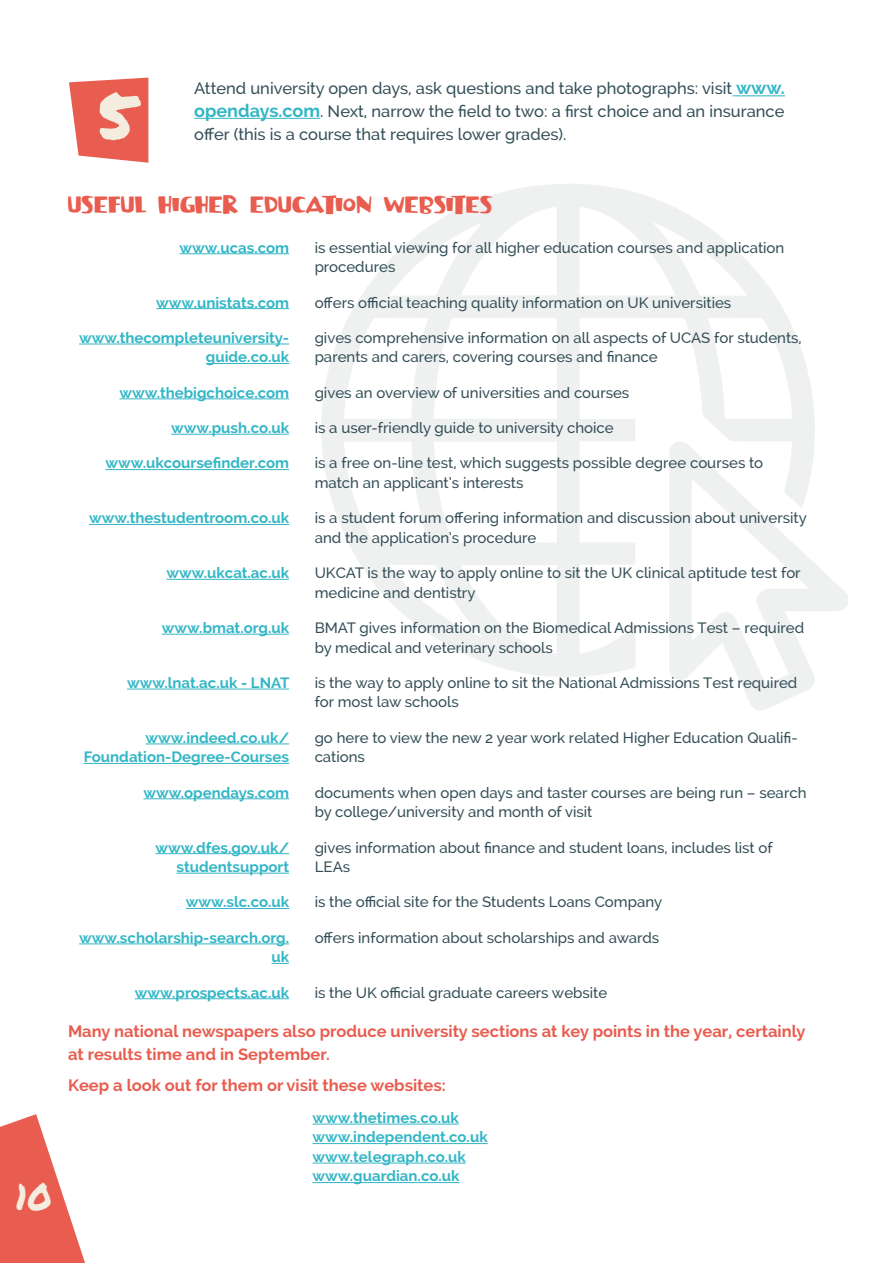
<style>
.page{position:relative;width:893px;height:1263px;background:#fff}
.page>*{position:absolute;margin:0;border:0;box-sizing:border-box;transform-origin:0 0}
.t1{font:67.5px "Permanent Marker";color:#f4ecdf}
.t2{font:36px "Permanent Marker";color:#f4ecdf}
.t3{font:24px "Bowreghuldemo";color:#e85d4f;scale:1.25 1}
.t4{font:500 16.5px/22.5px "Raleway";color:#344f57}
.t5{font:700 16.5px/22.5px "Raleway";color:#e85d4f}
.t6{font:500 15px/19.5px "Raleway";color:#344f57}
.t7{font:700 15px/19.5px "Raleway";color:#33b6c6;text-align:right}
.s1{font-weight:700;font-size:18px;color:#33b6c6}
</style>
<div class="page">
<svg style="left:0;top:1114px;width:85px;height:149px"></svg>
<svg style="left:321px;top:184px;width:494px;height:493px"></svg>
<svg style="left:669px;top:439px;width:180px;height:271px"></svg>
<hr style="left:180px;top:253px;width:109px;height:1px;background:#33b6c6">
<hr style="left:156px;top:308px;width:133px;height:1px;background:#33b6c6">
<hr style="left:79px;top:344px;width:210px;height:1px;background:#33b6c6">
<hr style="left:206px;top:363px;width:83px;height:1px;background:#33b6c6">
<hr style="left:119px;top:398px;width:170px;height:1px;background:#33b6c6">
<hr style="left:171px;top:434px;width:118px;height:1px;background:#33b6c6">
<hr style="left:105px;top:469px;width:184px;height:1px;background:#33b6c6">
<hr style="left:89px;top:524px;width:200px;height:1px;background:#33b6c6">
<hr style="left:166px;top:579px;width:123px;height:1px;background:#33b6c6">
<hr style="left:162px;top:634px;width:127px;height:1px;background:#33b6c6">
<hr style="left:127px;top:689px;width:162px;height:1px;background:#33b6c6">
<hr style="left:146px;top:743px;width:143px;height:1px;background:#33b6c6">
<hr style="left:84px;top:763px;width:205px;height:1px;background:#33b6c6">
<hr style="left:143px;top:798px;width:146px;height:1px;background:#33b6c6">
<hr style="left:155px;top:853px;width:134px;height:1px;background:#33b6c6">
<hr style="left:177px;top:873px;width:112px;height:1px;background:#33b6c6">
<hr style="left:186px;top:908px;width:103px;height:1px;background:#33b6c6">
<hr style="left:79px;top:943px;width:210px;height:1px;background:#33b6c6">
<svg style="left:271px;top:963px;width:18px;height:1px"></svg>
<hr style="left:135px;top:998px;width:154px;height:1px;background:#33b6c6">
<hr style="left:313px;top:1124px;width:146px;height:1px;background:#33b6c6">
<hr style="left:313px;top:1143px;width:175px;height:1px;background:#33b6c6">
<hr style="left:313px;top:1163px;width:153px;height:1px;background:#33b6c6">
<hr style="left:313px;top:1182px;width:146px;height:1px;background:#33b6c6">
<hr style="left:732px;top:95px;width:53px;height:1px;background:#33b6c6">
<hr style="left:194px;top:118px;width:126px;height:1px;background:#33b6c6">
<svg style="left:69px;top:78px;width:79px;height:85px;background:#ea7165"></svg>
<h1 class="t1" style="left:96px;top:66px;width:41px">5</h1>
<p class="t4" style="left:194px;top:77px;width:592px">Attend university open days, ask questions and take photographs: visit <span class="s1">www. opendays.com</span>. Next, narrow the field to two: a first choice and an insurance</p>
<p class="t4" style="left:194px;top:122px;width:374px">offer (this is a course that requires lower grades).</p>
<h2 class="t2" style="left:16px;top:1170px;width:38px">10</h2>
<h3 class="t3" style="left:68px;top:191px;width:342px">USEFUL HIGHER EDUCATION WEBSITES</h3>
<p class="t7" style="left:180px;top:238px;width:111px">www.ucas.com</p>
<p class="t6" style="left:315px;top:238px;width:471px">is essential viewing for all higher education courses and application procedures</p>
<p class="t7" style="left:156px;top:293px;width:134px">www.unistats.com</p>
<p class="t6" style="left:315px;top:292px;width:418px">offers official teaching quality information on UK universities</p>
<p class="t7" style="left:79px;top:328px;width:212px">www.thecompleteuniversity&shy;guide.co.uk</p>
<p class="t6" style="left:315px;top:328px;width:489px">gives comprehensive information on all aspects of UCAS for students, parents and carers, covering courses and finance</p>
<p class="t7" style="left:119px;top:383px;width:171px">www.thebigchoice.com</p>
<p class="t6" style="left:315px;top:383px;width:316px">gives an overview of universities and courses</p>
<p class="t7" style="left:171px;top:418px;width:120px">www.push.co.uk</p>
<p class="t6" style="left:315px;top:418px;width:301px">is a user-friendly guide to university choice</p>
<p class="t7" style="left:105px;top:453px;width:185px">www.ukcoursefinder.com</p>
<p class="t6" style="left:315px;top:453px;width:450px">is a free on-line test, which suggests possible degree courses to match an applicant’s interests</p>
<p class="t7" style="left:89px;top:508px;width:202px">www.thestudentroom.co.uk</p>
<p class="t6" style="left:315px;top:508px;width:494px">is a student forum offering information and discussion about university and the application’s procedure</p>
<p class="t7" style="left:166px;top:563px;width:124px">www.ukcat.ac.uk</p>
<p class="t6" style="left:315px;top:563px;width:488px">UKCAT is the way to apply online to sit the UK clinical aptitude test for medicine and dentistry</p>
<p class="t7" style="left:162px;top:618px;width:129px">www.bmat.org.uk</p>
<p class="t6" style="left:315px;top:618px;width:491px">BMAT gives information on the Biomedical Admissions Test – required by medical and veterinary schools</p>
<p class="t7" style="left:127px;top:673px;width:164px">www.lnat.ac.uk - LNAT</p>
<p class="t6" style="left:315px;top:673px;width:484px">is the way to apply online to sit the National Admissions Test required for most law schools</p>
<p class="t7" style="left:84px;top:728px;width:207px">www.indeed.co.uk/<br>Foundation-Degree-Courses</p>
<p class="t6" style="left:315px;top:728px;width:485px">go here to view the new 2 year work related Higher Education Qualifi&shy;cations</p>
<p class="t7" style="left:143px;top:783px;width:147px">www.opendays.com</p>
<p class="t6" style="left:315px;top:783px;width:493px">documents when open days and taster courses are being run – search by college/university and month of visit</p>
<p class="t7" style="left:155px;top:837px;width:135px">www.dfes.gov.uk/ studentsupport</p>
<p class="t6" style="left:315px;top:837px;width:460px">gives information about finance and student loans, includes list of<br>LEAs</p>
<p class="t7" style="left:186px;top:892px;width:105px">www.slc.co.uk</p>
<p class="t6" style="left:315px;top:892px;width:349px">is the official site for the Students Loans Company</p>
<p class="t7" style="left:79px;top:928px;width:211px">www.scholarship-search.org. uk</p>
<p class="t6" style="left:315px;top:928px;width:346px">offers information about scholarships and awards</p>
<p class="t7" style="left:135px;top:983px;width:156px">www.prospects.ac.uk</p>
<p class="t6" style="left:315px;top:982px;width:294px">is the UK official graduate careers website</p>
<p class="t5" style="left:68px;top:1020px;width:739px">Many national newspapers also produce university sections at key points in the year, certainly at results time and in September.</p>
<p class="t5" style="left:68px;top:1074px;width:379px">Keep a look out for them or visit these websites:</p>
<p class="t7" style="left:313px;top:1108px;width:177px;text-align:left">www.thetimes.co.uk www.independent.co.uk www.telegraph.co.uk www.guardian.co.uk</p>
</div>
